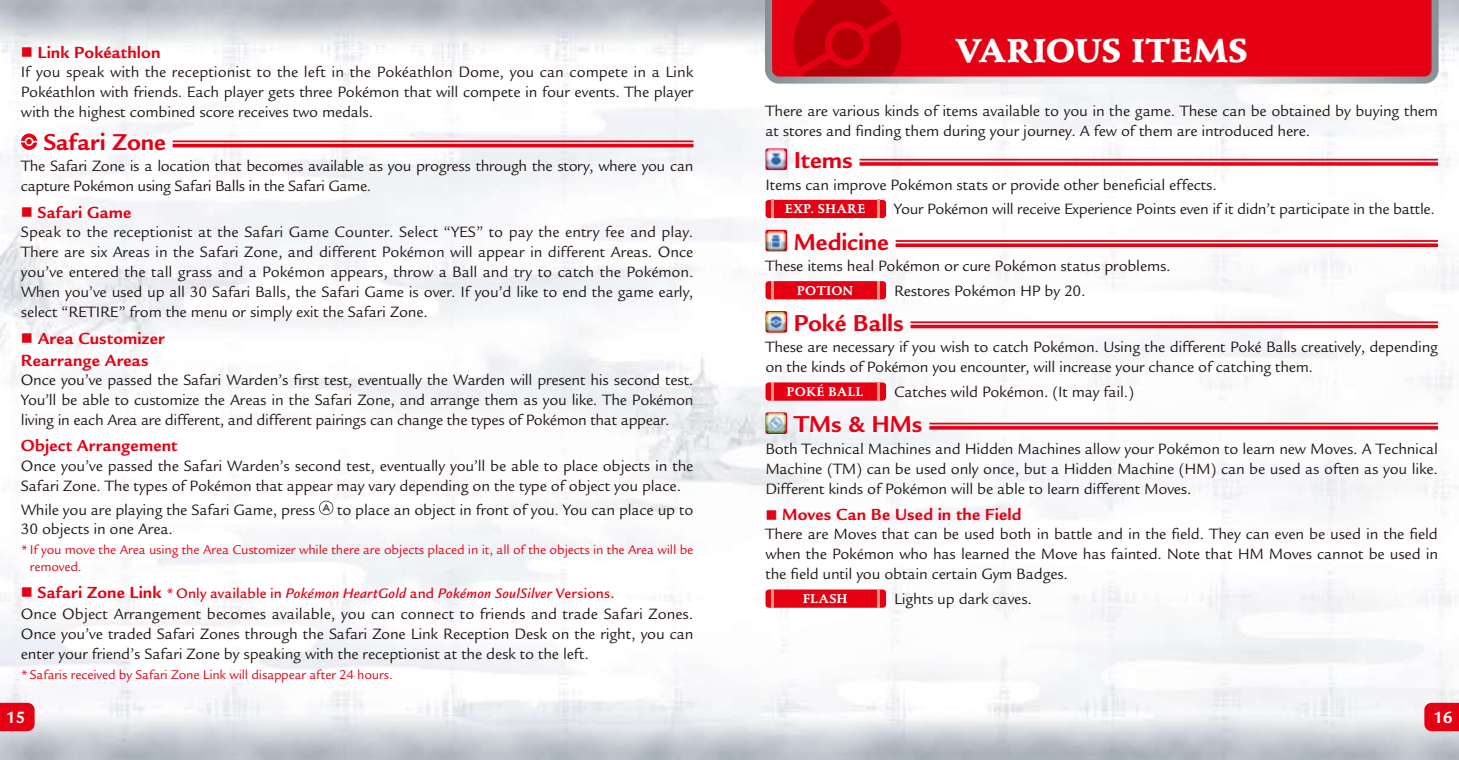
<style>
.page{position:relative;width:1459px;height:760px;background:#fff}
.page>*{position:absolute;margin:0;border:0;box-sizing:border-box;transform-origin:0 0}
.t1{font:900 32.5px "Stempel Schneidler Std";letter-spacing:.015em;color:#fff}
.t2{font:700 25px "Legacy Sans Std";letter-spacing:-.005em;color:#e60013}
.t3{font:700 17.75px "Legacy Sans Std";color:#fff}
.t4{font:700 17.5px/22px "Legacy Sans Std";letter-spacing:.015em;color:#e60013}
.t5{font:16.25px/20px "Legacy Sans Std";letter-spacing:-.015em;color:#231916;text-align:justify}
.t6{font:italic 500 15px "Legacy Sans Std";letter-spacing:.015em;color:#e60013}
.t7{font:13.75px/17.5px "Legacy Sans Std";letter-spacing:-.01em;color:#e60013}
.t8{font:700 12.5px "Stempel Schneidler Std";letter-spacing:.05em;color:#fff}
.s1{font-weight:700;font-style:normal;font-size:17.5px}
.s2{font-style:normal}
</style>
<div class="page">
<img style="left:0;top:0;width:1458px;height:759px">
<svg style="left:0;top:702px;width:35px;height:28px"></svg>
<svg style="left:1424px;top:702px;width:34px;height:28px"></svg>
<svg style="left:765px;top:148px;width:22px;height:22px"></svg>
<img style="left:766px;top:150px;width:19px;height:19px">
<svg style="left:859px;top:162px;width:578px;height:4px;background:#e81c2d"></svg>
<hr style="left:859px;top:159px;width:578px;height:1px;background:#e60013">
<div style="left:765px;top:200px;width:121px;height:18px;background:#e60013;border-radius:3px"></div>
<hr style="left:771px;top:200px;width:3px;height:18px;background:#f29a75">
<hr style="left:877px;top:200px;width:3px;height:18px;background:#f29a75">
<svg style="left:765px;top:230px;width:22px;height:21px"></svg>
<img style="left:766px;top:231px;width:19px;height:19px">
<svg style="left:895px;top:243px;width:542px;height:4px;background:#e81d2e"></svg>
<hr style="left:895px;top:240px;width:542px;height:2px;background:#e60013">
<div style="left:765px;top:281px;width:121px;height:18px;background:#e60013;border-radius:3px"></div>
<hr style="left:771px;top:281px;width:3px;height:18px;background:#f29a75">
<hr style="left:877px;top:281px;width:3px;height:18px;background:#f29a75">
<svg style="left:765px;top:311px;width:22px;height:21px"></svg>
<img style="left:766px;top:312px;width:19px;height:19px">
<svg style="left:910px;top:324px;width:527px;height:4px;background:#e9303f"></svg>
<hr style="left:910px;top:321px;width:527px;height:2px;background:#e60013">
<div style="left:765px;top:382px;width:121px;height:18px;background:#e60013;border-radius:3px"></div>
<hr style="left:771px;top:382px;width:3px;height:18px;background:#f29a75">
<hr style="left:877px;top:382px;width:3px;height:18px;background:#f29a75">
<svg style="left:765px;top:412px;width:22px;height:22px"></svg>
<img style="left:766px;top:413px;width:19px;height:19px">
<hr style="left:929px;top:426px;width:508px;height:3px;background:#e60013">
<hr style="left:929px;top:422px;width:508px;height:2px;background:#e60013">
<div style="left:765px;top:589px;width:121px;height:18px;background:#e60013;border-radius:3px"></div>
<hr style="left:771px;top:589px;width:3px;height:18px;background:#f29a75">
<hr style="left:877px;top:589px;width:3px;height:18px;background:#f29a75">
<svg style="left:21px;top:133px;width:16px;height:17px"></svg>
<hr style="left:173px;top:144px;width:520px;height:3px;background:#e60013">
<hr style="left:173px;top:140px;width:520px;height:2px;background:#e60013">
<svg style="left:319px;top:500px;width:14px;height:15px"></svg>
<svg style="left:765px;top:0;width:673px;height:84px;background:#dc1525"></svg>
<p class="t4" style="left:21px;top:42px;width:141px">■ Link Pokéathlon</p>
<p class="t5" style="left:21px;top:62px;width:674px">If you speak with the receptionist to the left in the Pokéathlon Dome, you can compete in a Link Pokéathlon with friends. Each player gets three Pokémon that will compete in four events. The player with the highest combined score receives two medals.</p>
<h2 class="t2" style="left:43px;top:128px;width:124px">Safari Zone</h2>
<p class="t5" style="left:21px;top:156px;width:674px">The Safari Zone is a location that becomes available as you progress through the story, where you can capture Pokémon using Safari Balls in the Safari Game.</p>
<p class="t4" style="left:21px;top:201px;width:112px">■ Safari Game</p>
<p class="t5" style="left:21px;top:222px;width:674px">Speak to the receptionist at the Safari Game Counter. Select “YES” to pay the entry fee and play.<br>There are six Areas in the Safari Zone, and different Pokémon will appear in different Areas. Once you’ve entered the tall grass and a Pokémon appears, throw a Ball and try to catch the Pokémon.<br>When you’ve used up all 30 Safari Balls, the Safari Game is over. If you’d like to end the game early, select “RETIRE” from the menu or simply exit the Safari Zone.</p>
<p class="t4" style="left:21px;top:327px;width:145px">■ Area Customizer<br>Rearrange Areas</p>
<p class="t5" style="left:21px;top:369px;width:674px">Once you’ve passed the Safari Warden’s first test, eventually the Warden will present his second test.<br>You’ll be able to customize the Areas in the Safari Zone, and arrange them as you like. The Pokémon living in each Area are different, and different pairings can change the types of Pokémon that appear.</p>
<p class="t4" style="left:21px;top:434px;width:158px">Object Arrangement</p>
<p class="t5" style="left:21px;top:455px;width:674px">Once you’ve passed the Safari Warden’s second test, eventually you’ll be able to place objects in the<br>Safari Zone. The types of Pokémon that appear may vary depending on the type of object you place.</p>
<p class="t5" style="left:21px;top:499px;width:295px">While you are playing the Safari Game, press</p>
<p class="t5" style="left:337px;top:499px;width:358px">to place an object in front of you. You can place up to</p>
<p class="t5" style="left:21px;top:519px;width:153px">30 objects in one Area.</p>
<p class="t7" style="left:30px;top:540px;width:665px;text-indent:-9px">* If you move the Area using the Area Customizer while there are objects placed in it, all of the objects in the Area will be removed.</p>
<p class="t6" style="left:21px;top:584px;width:595px">■ <span class="s1">Safari Zone Link</span> <span class="s2">* Only available in</span> Pokémon HeartGold <span class="s2">and</span> Pokémon SoulSilver <span class="s2">Versions.</span></p>
<p class="t5" style="left:21px;top:604px;width:674px">Once Object Arrangement becomes available, you can connect to friends and trade Safari Zones.<br>Once you’ve traded Safari Zones through the Safari Zone Link Reception Desk on the right, you can enter your friend’s Safari Zone by speaking with the receptionist at the desk to the left.</p>
<p class="t7" style="left:21px;top:665px;width:373px">* Safaris received by Safari Zone Link will disappear after 24 hours.</p>
<h1 class="t1" style="left:955px;top:30px;width:293px">VARIOUS ITEMS</h1>
<p class="t5" style="left:765px;top:101px;width:674px">There are various kinds of items available to you in the game. These can be obtained by buying them at stores and finding them during your journey. A few of them are introduced here.</p>
<h2 class="t2" style="left:793px;top:146px;width:60px">Items</h2>
<p class="t5" style="left:765px;top:175px;width:453px">Items can improve Pokémon stats or provide other beneficial effects.</p>
<p class="t8" style="left:785px;top:201px;width:81px">EXP. SHARE</p>
<p class="t5" style="left:894px;top:199px;width:542px">Your Pokémon will receive Experience Points even if it didn’t participate in the battle.</p>
<h2 class="t2" style="left:793px;top:227px;width:96px">Medicine</h2>
<p class="t5" style="left:765px;top:256px;width:406px">These items heal Pokémon or cure Pokémon status problems.</p>
<p class="t8" style="left:797px;top:282px;width:57px">POTION</p>
<p class="t5" style="left:894px;top:280px;width:193px">Restores Pokémon HP by 20.</p>
<h2 class="t2" style="left:793px;top:308px;width:111px">Poké Balls</h2>
<p class="t5" style="left:765px;top:337px;width:674px">These are necessary if you wish to catch Pokémon. Using the different Poké Balls creatively, depending on the kinds of Pokémon you encounter, will increase your chance of catching them.</p>
<p class="t8" style="left:787px;top:384px;width:78px">POKÉ BALL</p>
<p class="t5" style="left:894px;top:382px;width:241px">Catches wild Pokémon. (It may fail.)</p>
<h2 class="t2" style="left:794px;top:409px;width:130px">TMs &amp; HMs</h2>
<p class="t5" style="left:765px;top:438px;width:674px">Both Technical Machines and Hidden Machines allow your Pokémon to learn new Moves. A Technical Machine (TM) can be used only once, but a Hidden Machine (HM) can be used as often as you like.<br>Different kinds of Pokémon will be able to learn different Moves.</p>
<p class="t4" style="left:765px;top:503px;width:258px">■ Moves Can Be Used in the Field</p>
<p class="t5" style="left:765px;top:524px;width:674px">There are Moves that can be used both in battle and in the field. They can even be used in the field when the Pokémon who has learned the Move has fainted. Note that HM Moves cannot be used in the field until you obtain certain Gym Badges.</p>
<p class="t8" style="left:803px;top:590px;width:36px">FLASH</p>
<p class="t5" style="left:894px;top:588px;width:139px">Lights up dark caves.</p>
<p class="t3" style="left:6px;top:706px;width:21px">15</p>
<p class="t3" style="left:1433px;top:706px;width:21px">16</p>
</div>
